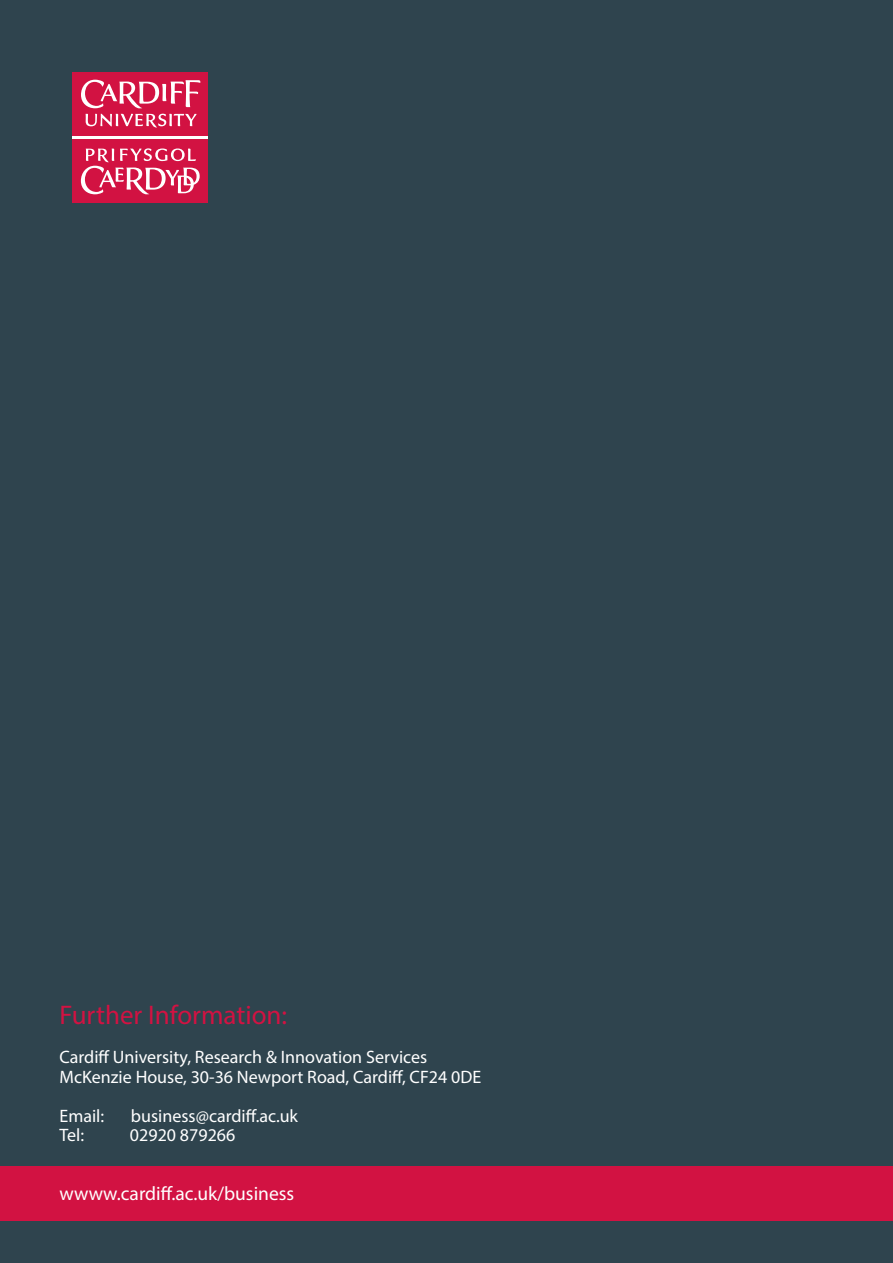
<style>
.page{position:relative;width:893px;height:1263px;background:#2f444e}
.page>*{position:absolute;margin:0;border:0;box-sizing:border-box;transform-origin:0 0}
.t1{font:27px "Myriad Pro";color:#d21242}
.t2{font:19.5px "Myriad Pro";color:#fff}
.t3{font:18px/19.5px "Myriad Pro";color:#fff}
</style>
<div class="page">
<hr style="left:72px;top:135px;width:136px;height:4px;background:#fff">
<div style="left:72px;top:139px;width:136px;height:63px;background:#d21242"></div>
<svg style="left:81px;top:148px;width:119px;height:46px"></svg>
<div style="left:72px;top:72px;width:136px;height:64px;background:#d21242"></div>
<svg style="left:81px;top:80px;width:119px;height:47px"></svg>
<div style="left:0;top:1166px;width:893px;height:54px;background:#d21242"></div>
<h1 class="t1" style="left:60px;top:998px;width:229px">Further Information:</h1>
<p class="t3" style="left:60px;top:1047px;width:423px">Cardiff University, Research &amp; Innovation Services<br>McKenzie House, 30-36 Newport Road, Cardiff, CF24 0DE</p>
<p class="t3" style="left:60px;top:1105px;width:46px">Email:</p>
<p class="t3" style="left:131px;top:1105px;width:169px">business@cardiff.ac.uk</p>
<p class="t3" style="left:60px;top:1125px;width:26px">Tel:</p>
<p class="t3" style="left:130px;top:1125px;width:107px">02920 879266</p>
<p class="t2" style="left:60px;top:1181px;width:236px">wwww.cardiff.ac.uk/business</p>
</div>
